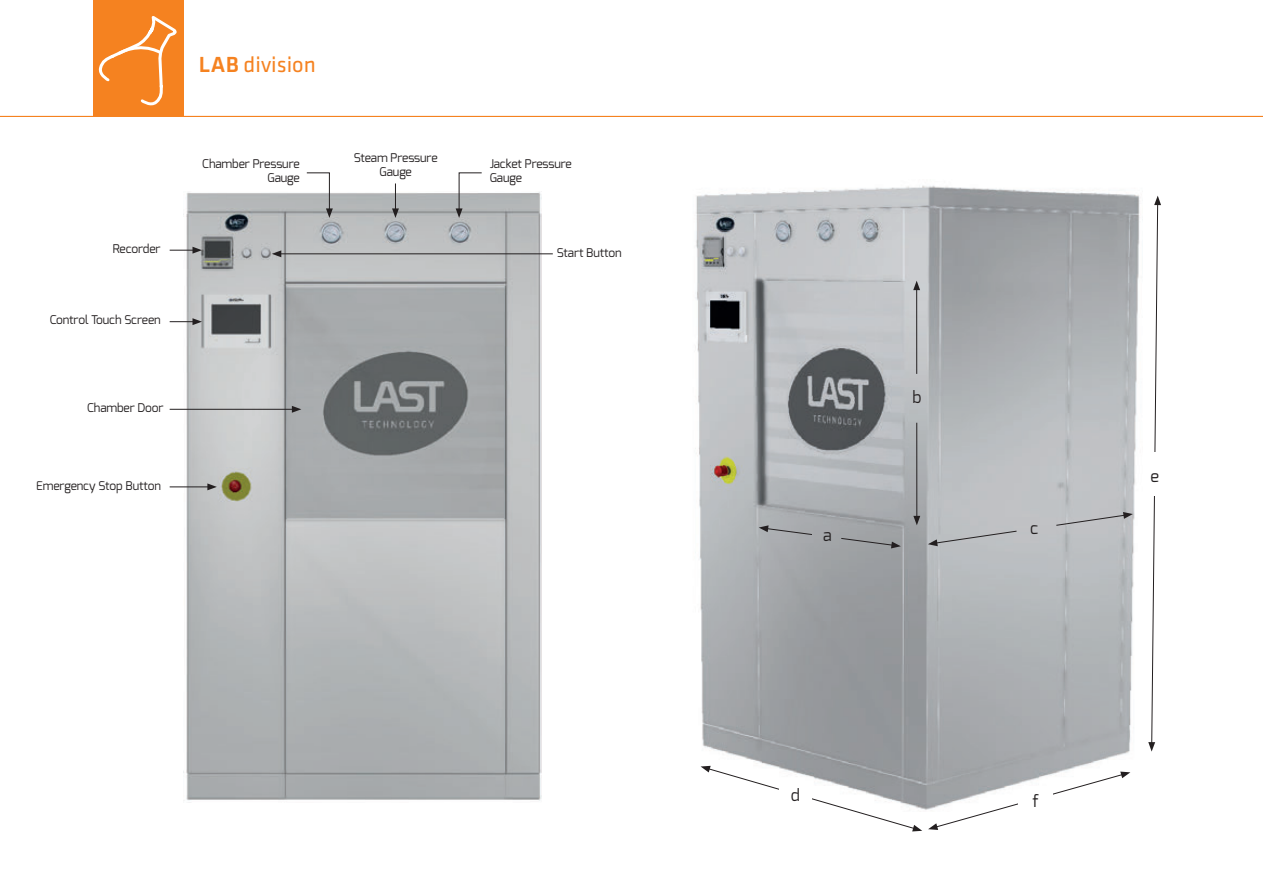
<style>
.page{position:relative;width:1263px;height:893px;background:#fff}
.page>*{position:absolute;margin:0;border:0;box-sizing:border-box;transform-origin:0 0}
.t1{font:22.65px "Klavika";color:#f58220}
.t2{font:16.5px "Exo";color:#231f20}
.t3{font:12px/14.4px "Exo";letter-spacing:-.01em;color:#231f20;text-align:right}
.s1{font-weight:500}
</style>
<div class="page">
<img style="left:184px;top:192px;width:357px;height:611px">
<img style="left:696px;top:185px;width:444px;height:625px">
<svg style="left:1148px;top:196px;width:13px;height:556px"></svg>
<hr style="left:916px;top:288px;width:1px;height:86px;background:#231f20">
<svg style="left:913px;top:281px;width:7px;height:9px"></svg>
<hr style="left:916px;top:423px;width:1px;height:95px;background:#231f20">
<svg style="left:913px;top:516px;width:7px;height:9px"></svg>
<hr style="left:0;top:116px;width:1263px;height:1px;background:#f58220">
<svg style="left:10px;top:0;width:191px;height:245px"></svg>
<svg style="left:116px;top:41px;width:48px;height:15px"></svg>
<hr style="left:170px;top:409px;width:124px;height:1px;background:#231f20">
<svg style="left:292px;top:406px;width:9px;height:7px"></svg>
<svg style="left:170px;top:318px;width:32px;height:7px"></svg>
<svg style="left:170px;top:247px;width:32px;height:7px"></svg>
<svg style="left:306px;top:172px;width:27px;height:46px"></svg>
<svg style="left:392px;top:183px;width:7px;height:35px"></svg>
<svg style="left:456px;top:172px;width:26px;height:46px"></svg>
<hr style="left:170px;top:486px;width:40px;height:1px;background:#231f20">
<svg style="left:207px;top:483px;width:10px;height:7px"></svg>
<hr style="left:279px;top:253px;width:274px;height:1px;background:#231f20">
<svg style="left:272px;top:250px;width:9px;height:7px"></svg>
<div style="left:1146px;top:452px;width:18px;height:43px;background:#fff"></div>
<svg style="left:701px;top:766px;width:221px;height:65px"></svg>
<div style="left:779px;top:782px;width:32px;height:22px;background:#fff"></div>
<svg style="left:928px;top:772px;width:202px;height:58px"></svg>
<div style="left:1018px;top:789px;width:35px;height:18px;background:#fff"></div>
<svg style="left:840px;top:538px;width:61px;height:10px"></svg>
<svg style="left:759px;top:525px;width:54px;height:10px"></svg>
<svg style="left:928px;top:530px;width:89px;height:16px"></svg>
<svg style="left:1055px;top:512px;width:78px;height:14px"></svg>
<p class="t3" style="left:113px;top:241px;width:49px">Recorder</p>
<p class="t3" style="left:50px;top:313px;width:112px">Control Touch Screen</p>
<p class="t3" style="left:87px;top:400px;width:78px">Chamber Door</p>
<p class="t3" style="left:36px;top:478px;width:126px">Emergency Stop Button</p>
<h1 class="t1" style="left:199px;top:53px;width:118px"><span class="s1">LAB</span> division</h1>
<p class="t3" style="left:202px;top:156px;width:99px">Chamber Pressure<br>Gauge</p>
<p class="t3" style="left:354px;top:150px;width:85px;text-align:center">Steam Pressure<br>Gauge</p>
<p class="t3" style="left:490px;top:156px;width:84px;text-align:left">Jacket Pressure<br>Gauge</p>
<p class="t3" style="left:557px;top:246px;width:66px">Start Button</p>
<h2 class="t2" style="left:823px;top:524px;width:10px">a</h2>
<h2 class="t2" style="left:912px;top:387px;width:11px">b</h2>
<h2 class="t2" style="left:1030px;top:517px;width:10px">c</h2>
<h2 class="t2" style="left:791px;top:785px;width:11px">d</h2>
<h2 class="t2" style="left:1032px;top:790px;width:8px">f</h2>
<h2 class="t2" style="left:1150px;top:465px;width:10px">e</h2>
</div>
